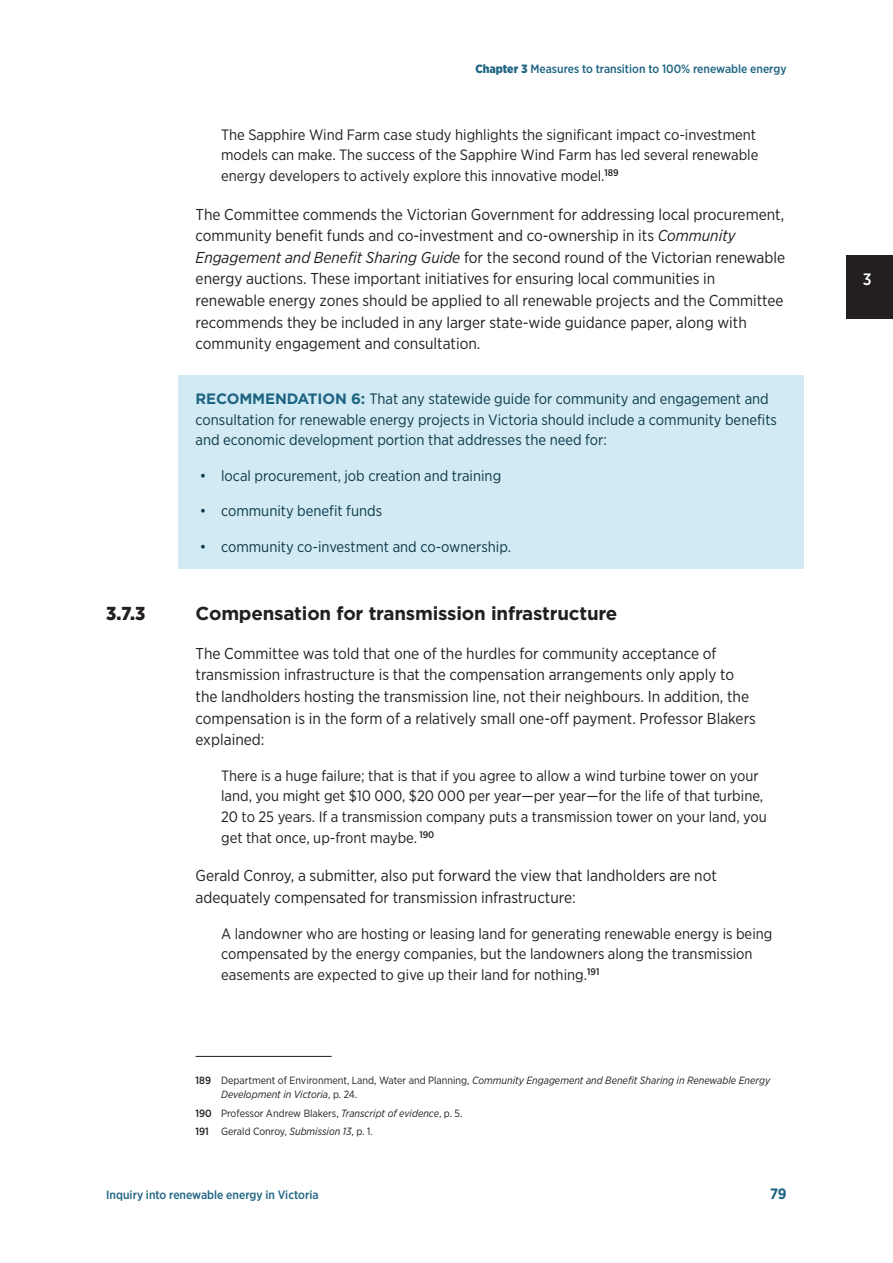
<style>
.page{position:relative;width:893px;height:1263px;background:#fff}
.page>*{position:absolute;margin:0;border:0;box-sizing:border-box;transform-origin:0 0}
.Heading_3{font:700 18.75px "Gotham";letter-spacing:-.01em;color:#231f20}
.Heading_3-2{font:900 18.75px "Gotham Narrow";color:#231f20}
.t1{font:500 16.5px "Gotham Narrow";color:#fff}
.Body{font:15.75px/21.6px "Gotham Narrow";color:#231f20}
.t2{font:15px/20.7px "Gotham Narrow";color:#231f20}
.Recommendation{font:15px/20.7px "Gotham Narrow";color:#0e394b}
.Recommendation-2{font:700 15px "Gotham";color:#1e6482}
.t3{font:700 15px "Gotham Narrow";color:#1e6482}
.t4{font:500 12px "Gotham Narrow";color:#1e6482}
.Footnote{font:italic 10.5px/14.4px "Gotham Narrow";color:#231f20}
.Footnote-2{font:10.5px "Gotham Narrow";color:#231f20}
.s1{font-weight:900}
.s2{font-style:italic}
.s3{font-family:"Gotham";font-weight:700;color:#1e6482}
.s4{font-weight:500;font-style:normal}
.s5{font-style:normal}
.s6{font-weight:500}
</style>
<div class="page">
<div style="left:846px;top:255px;width:47px;height:64px;background:#231f20"></div>
<div style="left:179px;top:375px;width:625px;height:87px;background:#d1eaf3"></div>
<div style="left:179px;top:462px;width:625px;height:107px;background:#d1eaf3"></div>
<hr style="left:196px;top:1056px;width:136px;height:1px;background:#231f20">
<p class="t4" style="left:475px;top:62px;width:313px"><span class="s1">Chapter 3</span> Measures to transition to 100% renewable energy</p>
<p class="t2" style="left:221px;top:124px;width:539px">The Sapphire Wind Farm case study highlights the significant impact co‑investment models can make. The success of the Sapphire Wind Farm has led several renewable energy developers to actively explore this innovative model.<sup>189</sup></p>
<p class="Body" style="left:196px;top:203px;width:591px">The Committee commends the Victorian Government for addressing local procurement, community benefit funds and co‑investment and co‑ownership in its <span class="s2">Community Engagement and Benefit Sharing Guide</span> for the second round of the Victorian renewable energy auctions. These important initiatives for ensuring local communities in renewable energy zones should be applied to all renewable projects and the Committee recommends they be included in any larger state‑wide guidance paper, along with community engagement and consultation.</p>
<p class="Recommendation" style="left:196px;top:388px;width:583px;text-indent:155px"><span class="s3">6:</span> That any statewide guide for community and engagement and consultation for renewable energy projects in Victoria should include a community benefits and economic development portion that addresses the need for:</p>
<p class="Recommendation" style="left:200px;top:465px;width:303px">• local procurement, job creation and training</p>
<p class="Recommendation" style="left:200px;top:500px;width:184px">• community benefit funds</p>
<p class="Recommendation" style="left:200px;top:536px;width:313px">• community co‑investment and co‑ownership.</p>
<p class="Recommendation-2" style="left:196px;top:389px;width:23px">Recommendation</p>
<h3 class="Heading_3-2" style="left:106px;top:601px;width:41px">3.7.3</h3>
<h3 class="Heading_3" style="left:196px;top:601px;width:423px">Compensation for transmission infrastructure</h3>
<p class="Body" style="left:196px;top:642px;width:562px">The Committee was told that one of the hurdles for community acceptance of transmission infrastructure is that the compensation arrangements only apply to the landholders hosting the transmission line, not their neighbours. In addition, the compensation is in the form of a relatively small one‑off payment. Professor Blakers explained:</p>
<p class="t2" style="left:221px;top:765px;width:547px">There is a huge failure; that is that if you agree to allow a wind turbine tower on your land, you might get $10 000, $20 000 per year—per year—for the life of that turbine, 20 to 25 years. If a transmission company puts a transmission tower on your land, you get that once, up‑front maybe. <sup>190</sup></p>
<p class="Body" style="left:196px;top:865px;width:523px">Gerald Conroy, a submitter, also put forward the view that landholders are not adequately compensated for transmission infrastructure:</p>
<p class="t2" style="left:221px;top:922px;width:553px">A landowner who are hosting or leasing land for generating renewable energy is being compensated by the energy companies, but the landowners along the transmission easements are expected to give up their land for nothing.<sup>191</sup></p>
<p class="Footnote" style="left:221px;top:1072px;width:551px;text-indent:-26px"><span class="s4">189</span> <span class="s5">Department of Environment, Land, Water and Planning,</span> Community Engagement and Benefit Sharing in Renewable Energy<br>Development in Victoria<span class="s5">, p. 24.</span></p>
<p class="Footnote-2" style="left:196px;top:1106px;width:268px"><span class="s6">190</span> Professor Andrew Blakers, <span class="s2">Transcript of evidence</span>, p. 5.</p>
<p class="Footnote-2" style="left:196px;top:1125px;width:179px"><span class="s6">191</span> Gerald Conroy, <span class="s2">Submission 13</span>, p. 1.</p>
<p class="t4" style="left:106px;top:1187px;width:214px">Inquiry into renewable energy in Victoria</p>
<p class="t3" style="left:770px;top:1184px;width:18px">79</p>
<p class="t1" style="left:863px;top:269px;width:10px">3</p>
</div>
